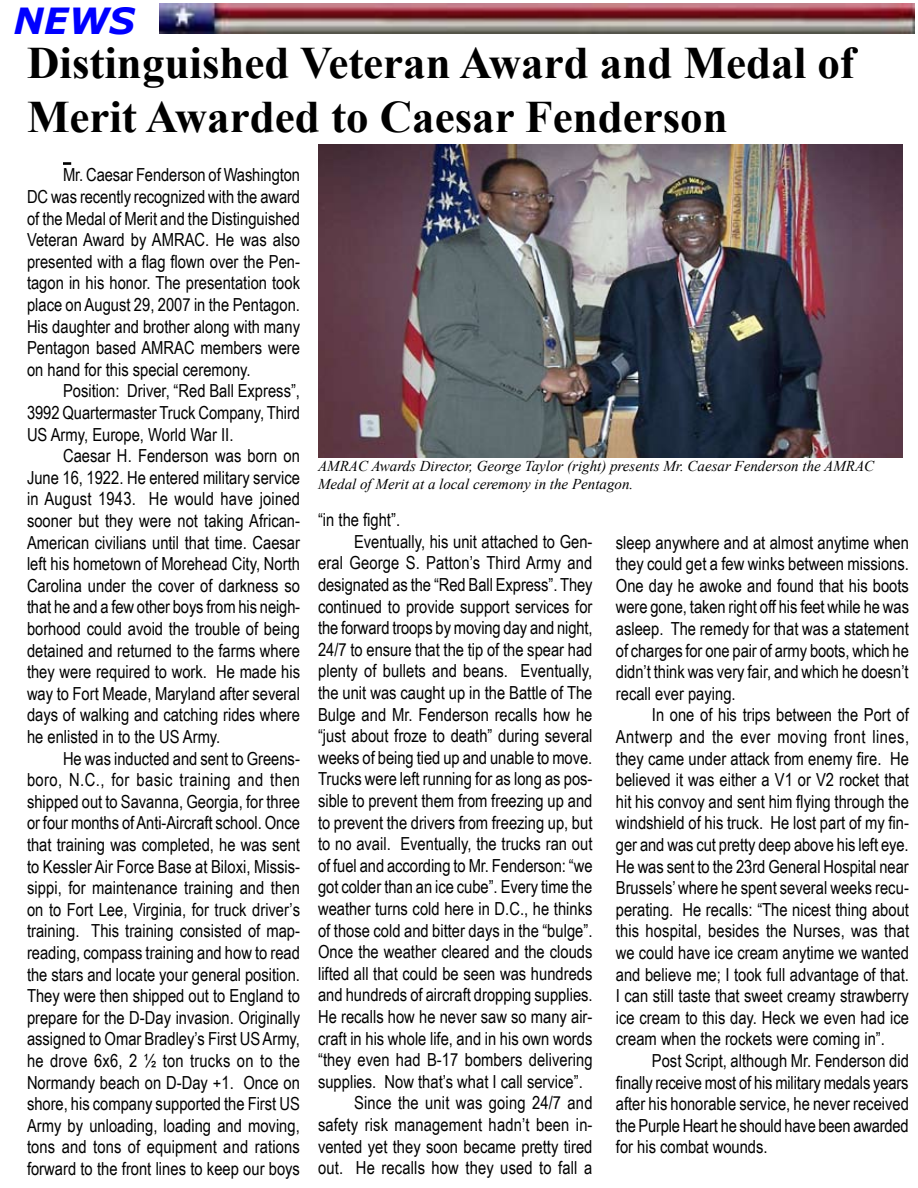
<style>
.page{position:relative;width:918px;height:1188px;background:#fff}
.page>*{position:absolute;margin:0;border:0;box-sizing:border-box;transform-origin:0 0}
.t1{font:700 45px/54px "Times New Roman";color:#000}
.t2{font:italic 700 36px "Verdana";color:#00f}
.t3{font:18px/21.6px "Arial Narrow";color:#000;text-align:justify}
.t4{font:italic 15px/18px "Times New Roman";color:#000}
</style>
<div class="page">
<img style="left:159px;top:3px;width:756px;height:30px">
<svg style="left:63px;top:162px;width:8px;height:3px"></svg>
<img style="left:318px;top:144px;width:585px;height:314px">
<h2 class="t2" style="left:14px;top:-2px;width:123px">NEWS</h2>
<h1 class="t1" style="left:27px;top:35px;width:829px">Distinguished Veteran Award and Medal of<br>Merit Awarded to Caesar Fenderson</h1>
<p class="t3" style="left:27px;top:163px;width:275px;text-indent:36px">Mr. Caesar Fenderson of Washington DC was recently recognized with the award of the Medal of Merit and the Distinguished Veteran Award by AMRAC. He was also presented with a flag flown over the Pen&shy;tagon in his honor. The presentation took place on August 29, 2007 in the Pentagon.<br>His daughter and brother along with many Pentagon based AMRAC members were on hand for this special ceremony.</p>
<p class="t3" style="left:27px;top:379px;width:275px;text-indent:36px">Position: Driver, “Red Ball Express”, 3992 Quartermaster Truck Company, Third US Army, Europe, World War II.</p>
<p class="t3" style="left:27px;top:444px;width:275px;text-indent:36px">Caesar H. Fenderson was born on June 16, 1922. He entered military service in August 1943. He would have joined sooner but they were not taking African-American civilians until that time. Caesar left his hometown of Morehead City, North Carolina under the cover of darkness so that he and a few other boys from his neigh&shy;borhood could avoid the trouble of being detained and returned to the farms where they were required to work. He made his way to Fort Meade, Maryland after several days of walking and catching rides where he enlisted in to the US Army.</p>
<p class="t3" style="left:27px;top:747px;width:275px;text-indent:36px">He was inducted and sent to Greens&shy;boro, N.C., for basic training and then shipped out to Savanna, Georgia, for three or four months of Anti-Aircraft school. Once that training was completed, he was sent to Kessler Air Force Base at Biloxi, Missis&shy;sippi, for maintenance training and then on to Fort Lee, Virginia, for truck driver’s training. This training consisted of map&shy;reading, compass training and how to read the stars and locate your general position.<br>They were then shipped out to England to prepare for the D-Day invasion. Originally assigned to Omar Bradley’s First US Army, he drove 6x6, 2 ½ ton trucks on to the Normandy beach on D-Day +1. Once on shore, his company supported the First US Army by unloading, loading and moving, tons and tons of equipment and rations forward to the front lines to keep our boys</p>
<p class="t4" style="left:318px;top:457px;width:558px">AMRAC Awards Director, George Taylor (right) presents Mr. Caesar Fenderson the AMRAC<br>Medal of Merit at a local ceremony in the Pentagon.</p>
<p class="t3" style="left:318px;top:508px;width:84px">“in the fight”.</p>
<p class="t3" style="left:354px;top:530px;width:240px">Eventually, his unit attached to Gen-</p>
<p class="t3" style="left:318px;top:551px;width:276px">eral George S. Patton’s Third Army and</p>
<p class="t3" style="left:318px;top:573px;width:276px">designated as the “Red Ball Express”. They</p>
<p class="t3" style="left:318px;top:595px;width:276px">continued to provide support services for</p>
<p class="t3" style="left:318px;top:616px;width:276px">the forward troops by moving day and night,</p>
<p class="t3" style="left:318px;top:638px;width:276px">24/7 to ensure that the tip of the spear had</p>
<p class="t3" style="left:318px;top:659px;width:276px">plenty of bullets and beans. Eventually,</p>
<p class="t3" style="left:318px;top:681px;width:276px">the unit was caught up in the Battle of The</p>
<p class="t3" style="left:318px;top:703px;width:276px">Bulge and Mr. Fenderson recalls how he</p>
<p class="t3" style="left:318px;top:724px;width:276px">“just about froze to death” during several</p>
<p class="t3" style="left:318px;top:746px;width:276px">weeks of being tied up and unable to move.</p>
<p class="t3" style="left:318px;top:767px;width:276px">Trucks were left running for as long as pos-</p>
<p class="t3" style="left:318px;top:789px;width:276px">sible to prevent them from freezing up and</p>
<p class="t3" style="left:318px;top:811px;width:276px">to prevent the drivers from freezing up, but</p>
<p class="t3" style="left:318px;top:832px;width:276px">to no avail. Eventually, the trucks ran out</p>
<p class="t3" style="left:318px;top:854px;width:276px">of fuel and according to Mr. Fenderson: “we</p>
<p class="t3" style="left:318px;top:875px;width:276px">got colder than an ice cube”. Every time the</p>
<p class="t3" style="left:318px;top:897px;width:276px">weather turns cold here in D.C., he thinks</p>
<p class="t3" style="left:318px;top:919px;width:276px">of those cold and bitter days in the “bulge”.</p>
<p class="t3" style="left:318px;top:940px;width:276px">Once the weather cleared and the clouds</p>
<p class="t3" style="left:318px;top:962px;width:276px">lifted all that could be seen was hundreds</p>
<p class="t3" style="left:318px;top:983px;width:276px">and hundreds of aircraft dropping supplies.</p>
<p class="t3" style="left:318px;top:1005px;width:276px">He recalls how he never saw so many air-</p>
<p class="t3" style="left:318px;top:1027px;width:276px">craft in his whole life, and in his own words</p>
<p class="t3" style="left:318px;top:1048px;width:276px">“they even had B-17 bombers delivering</p>
<p class="t3" style="left:318px;top:1070px;width:266px">supplies. Now that’s what I call service”.</p>
<p class="t3" style="left:354px;top:1091px;width:240px">Since the unit was going 24/7 and</p>
<p class="t3" style="left:318px;top:1113px;width:276px">safety risk management hadn’t been in-</p>
<p class="t3" style="left:318px;top:1135px;width:276px">vented yet they soon became pretty tired</p>
<p class="t3" style="left:318px;top:1156px;width:276px">out. He recalls how they used to fall a</p>
<p class="t3" style="left:616px;top:531px;width:295px">sleep anywhere and at almost anytime when they could get a few winks between missions.<br>One day he awoke and found that his boots were gone, taken right off his feet while he was asleep. The remedy for that was a statement of charges for one pair of army boots, which he didn’t think was very fair, and which he doesn’t recall ever paying.</p>
<p class="t3" style="left:616px;top:704px;width:295px;text-indent:36px">In one of his trips between the Port of Antwerp and the ever moving front lines, they came under attack from enemy fire. He believed it was either a V1 or V2 rocket that hit his convoy and sent him flying through the windshield of his truck. He lost part of my fin&shy;ger and was cut pretty deep above his left eye.<br>He was sent to the 23rd General Hospital near Brussels’ where he spent several weeks recu&shy;perating. He recalls: “The nicest thing about this hospital, besides the Nurses, was that we could have ice cream anytime we wanted and believe me; I took full advantage of that.<br>I can still taste that sweet creamy strawberry ice cream to this day. Heck we even had ice cream when the rockets were coming in”.</p>
<p class="t3" style="left:616px;top:1049px;width:295px;text-indent:36px">Post Script, although Mr. Fenderson did finally receive most of his military medals years after his honorable service, he never received the Purple Heart he should have been awarded for his combat wounds.</p>
</div>
